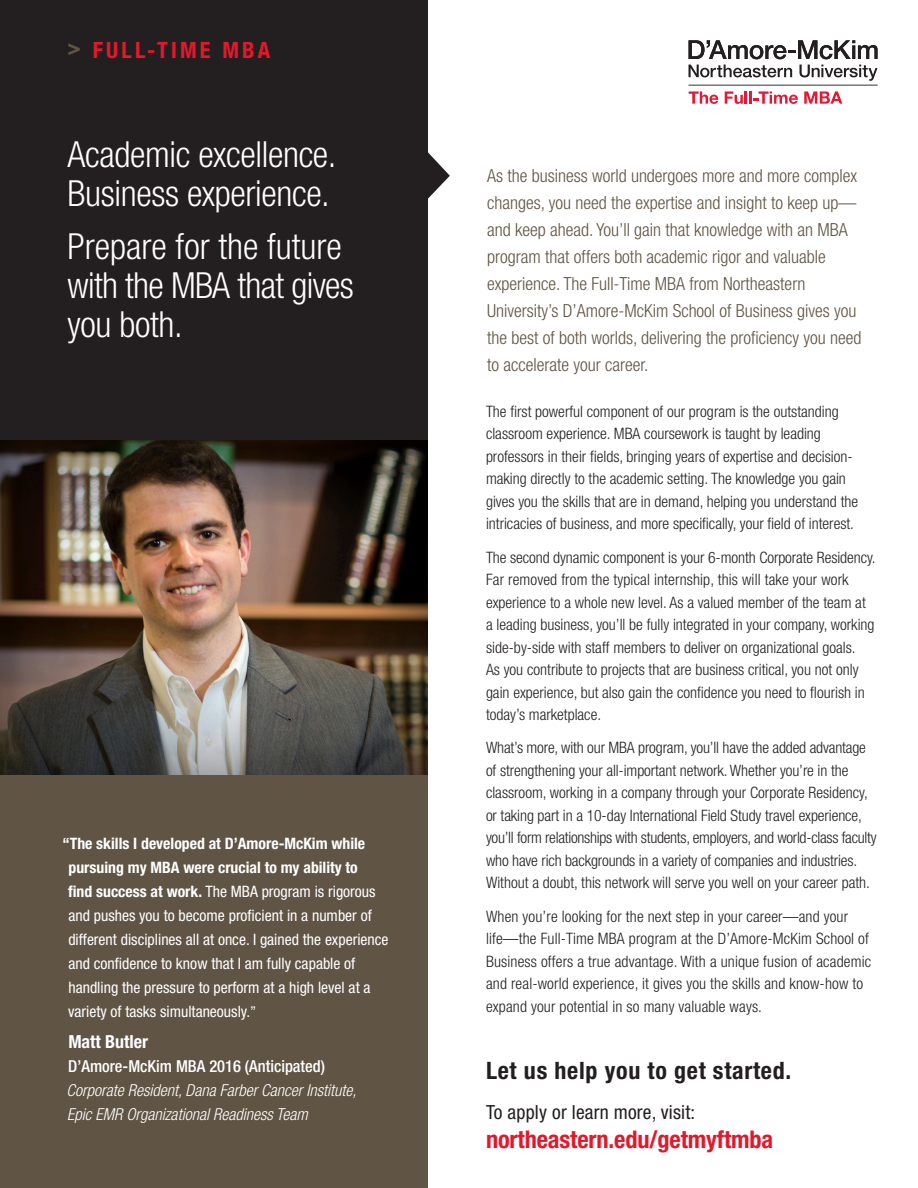
<style>
.page{position:relative;width:918px;height:1188px;background:#fff}
.page>*{position:absolute;margin:0;border:0;box-sizing:border-box;transform-origin:0 0}
.t1{font:300 condensed 36px/39px "Helvetica Neue";letter-spacing:-.01em;color:#fff}
.t2{font:700 condensed 24.3px "Helvetica Neue";letter-spacing:-.005em;color:#e2192b}
.t3{font:700 condensed 24px "Helvetica Neue";letter-spacing:.03em;color:#231f20}
.t4{font:700 condensed 22.5px "Helvetica Neue";letter-spacing:.14em;color:#e2192b}
.t5{font:condensed 19.5px "Helvetica Neue";letter-spacing:.01em;color:#231f20}
.t6{font:300 condensed 18px/27px "Helvetica Neue";color:#605444}
.t7{font:700 condensed 18px "Helvetica Neue";color:#fff}
.t8{font:italic 300 condensed 16.5px "Helvetica Neue";color:#fff}
.t9{font:500 condensed 16.5px "Helvetica Neue";color:#fff}
.t10{font:300 condensed 15.75px/22.5px "Helvetica Neue";color:#231f20}
.t11{font:condensed 15.75px/24px "Helvetica Neue";color:#fff}
.s1{color:#605444}
.s2{font-weight:700}
.s3{font-size:15px}
</style>
<div class="page">
<svg style="left:428px;top:152px;width:22px;height:47px"></svg>
<div style="left:0;top:773px;width:428px;height:415px;background:#605444"></div>
<div style="left:0;top:0;width:428px;height:441px;background:#231f20"></div>
<div style="left:0;top:437px;width:429px;height:339px;background:#231f20;opacity:.75"></div>
<svg style="left:689px;top:40px;width:189px;height:19px"></svg>
<hr style="left:689px;top:85px;width:189px;height:1px;background:#231f20">
<svg style="left:688px;top:65px;width:104px;height:12px"></svg>
<svg style="left:799px;top:65px;width:78px;height:16px"></svg>
<svg style="left:689px;top:91px;width:29px;height:13px"></svg>
<svg style="left:725px;top:91px;width:73px;height:13px"></svg>
<svg style="left:804px;top:91px;width:38px;height:13px"></svg>
<p class="t4" style="left:68px;top:36px;width:204px"><span class="s1">&gt;</span> FULL-TIME MBA</p>
<p class="t1" style="left:68px;top:135px;width:270px">Academic excellence.<br>Business experience.</p>
<p class="t1" style="left:68px;top:226px;width:288px">Prepare for the future with the MBA that gives you both.</p>
<p class="t11" style="left:68px;top:832px;width:322px;text-indent:-6px"><span class="s2">“The skills I developed at D’Amore-McKim while pursuing my MBA were crucial to my ability to<br>find success at work.</span> The MBA program is rigorous and pushes you to become proficient in a number of different disciplines all at once. I gained the experience and confidence to know that I am fully capable of handling the pressure to perform at a high level at a variety of tasks simultaneously.<span class="s3">”</span></p>
<p class="t7" style="left:68px;top:1030px;width:81px">Matt Butler</p>
<p class="t9" style="left:68px;top:1056px;width:258px">D’Amore-McKim MBA 2016 (Anticipated)</p>
<p class="t8" style="left:67px;top:1080px;width:291px">Corporate Resident, Dana Farber Cancer Institute,</p>
<p class="t8" style="left:67px;top:1104px;width:242px">Epic EMR Organizational Readiness Team</p>
<p class="t6" style="left:487px;top:162px;width:376px">As the business world undergoes more and more complex changes, you need the expertise and insight to keep up— and keep ahead. You’ll gain that knowledge with an MBA program that offers both academic rigor and valuable experience. The Full-Time MBA from Northeastern University’s D’Amore-McKim School of Business gives you the best of both worlds, delivering the proficiency you need to accelerate your career.</p>
<p class="t10" style="left:486px;top:400px;width:374px">The first powerful component of our program is the outstanding classroom experience. MBA coursework is taught by leading professors in their fields, bringing years of expertise and decision&shy;making directly to the academic setting. The knowledge you gain gives you the skills that are in demand, helping you understand the intricacies of business, and more specifically, your field of interest.</p>
<p class="t10" style="left:486px;top:546px;width:391px">The second dynamic component is your 6-month Corporate Residency.<br>Far removed from the typical internship, this will take your work experience to a whole new level. As a valued member of the team at a leading business, you’ll be fully integrated in your company, working side-by-side with staff members to deliver on organizational goals.<br>As you contribute to projects that are business critical, you not only gain experience, but also gain the confidence you need to flourish in today’s marketplace.</p>
<p class="t10" style="left:486px;top:737px;width:392px">What’s more, with our MBA program, you’ll have the added advantage of strengthening your all-important network. Whether you’re in the classroom, working in a company through your Corporate Residency, or taking part in a 10-day International Field Study travel experience, you’ll form relationships with students, employers, and world-class faculty who have rich backgrounds in a variety of companies and industries.<br>Without a doubt, this network will serve you well on your career path.</p>
<p class="t10" style="left:486px;top:905px;width:387px">When you’re looking for the next step in your career—and your life—the Full-Time MBA program at the D’Amore-McKim School of Business offers a true advantage. With a unique fusion of academic and real-world experience, it gives you the skills and know-how to expand your potential in so many valuable ways.</p>
<p class="t3" style="left:486px;top:1055px;width:307px">Let us help you to get started.</p>
<p class="t5" style="left:486px;top:1101px;width:211px">To apply or learn more, visit:</p>
<p class="t2" style="left:486px;top:1124px;width:289px">northeastern.edu/getmyftmba</p>
</div>
